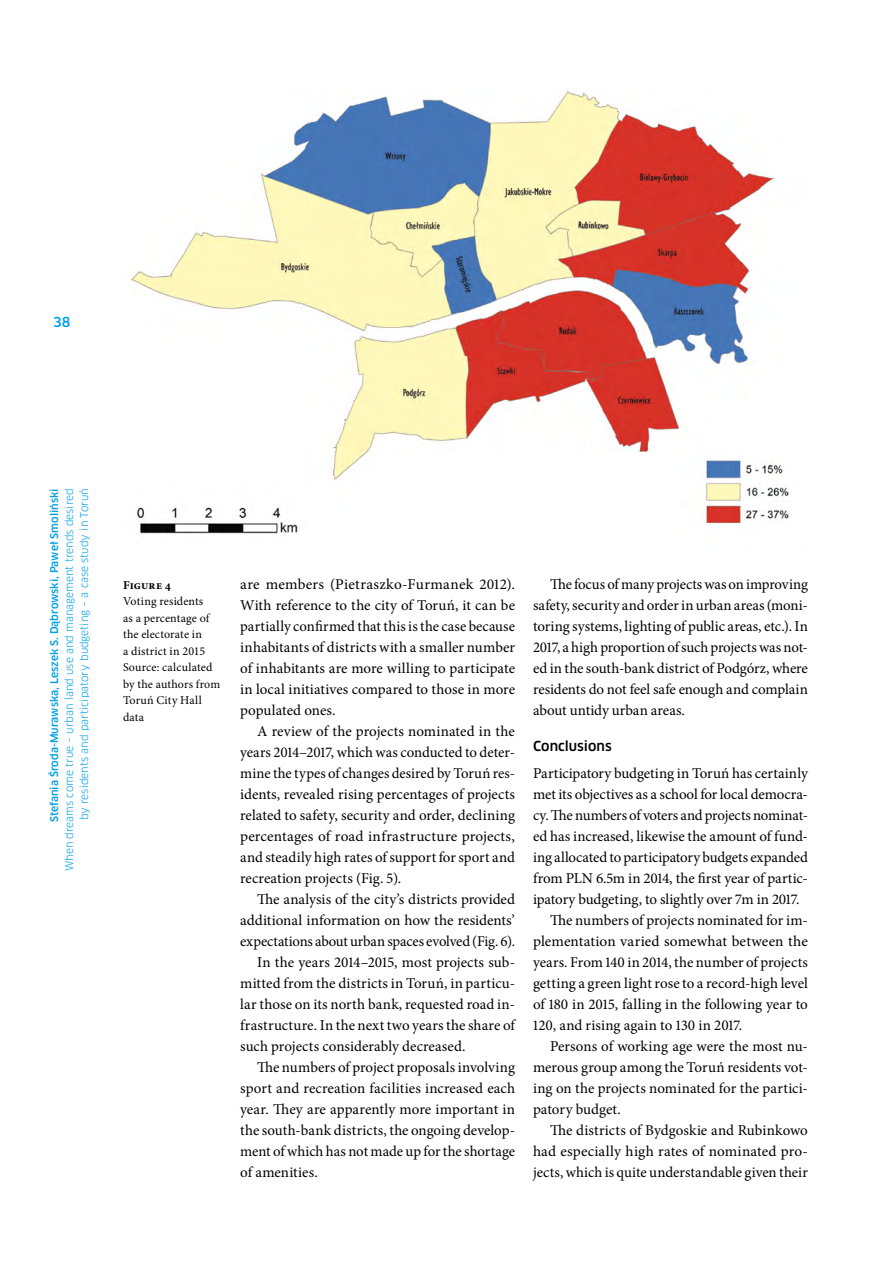
<style>
.page{position:relative;width:893px;height:1263px;background:#fff}
.page>*{position:absolute;margin:0;border:0;box-sizing:border-box;transform-origin:0 0}
.UDI_txt{font:15px/21px "Minion Pro";color:#000;text-align:justify}
.UDI_txt_bez_wcięcia{font:15px/21px "Minion Pro";letter-spacing:-.01em;color:#000;text-align:justify}
.UDI_srtyt{font:500 13.5px "Clan Pro";letter-spacing:.005em;color:#000}
.t1{font:500 13.5px "Clan Pro";color:#009fe3}
.UDI_fot_fig{font:12px/16.5px "Minion Pro";letter-spacing:.01em;color:#000}
.t2{font:10.5px/15px "Clan Pro";color:#009fe3;text-align:right}
.t3{font:500 10.5px "Clan Pro";color:#009fe3}
.s1{font-weight:700}
</style>
<div class="page">
<img style="left:131px;top:91px;width:658px;height:443px">
<p class="t1" style="left:53px;top:314px;width:19px">38</p>
<p class="t3" style="left:48px;top:822px;width:335px;rotate:-90deg">Stefania Środa-Murawska, Leszek S. Dąbrowski, Paweł Smoliński</p>
<p class="t2" style="left:62px;top:871px;width:385px;rotate:-90deg">When dreams come true – urban land use and management trends desired by residents and participatory budgeting – a case study in Toruń</p>
<p class="UDI_fot_fig" style="left:123px;top:577px;width:99px"><span class="s1">Figure 4<br></span>Voting residents<br>as a percentage of the electorate in<br>a district in 2015<br>Source: calculated by the authors from<br>Toruń City Hall data</p>
<p class="UDI_txt" style="left:240px;top:574px;width:276px">are members (Pietraszko-Furmanek 2012).<br>With reference to the city of Toruń, it can be partially confirmed that this is the case because inhabitants of districts with a smaller number of inhabitants are more willing to participate in local initiatives compared to those in more populated ones.</p>
<p class="UDI_txt" style="left:240px;top:721px;width:276px;text-indent:17px">A review of the projects nominated in the years 2014–2017, which was conducted to deter&shy;mine the types of changes desired by Toruń res&shy;idents, revealed rising percentages of projects related to safety, security and order, declining percentages of road infrastructure projects, and steadily high rates of support for sport and recreation projects (Fig. 5).</p>
<p class="UDI_txt" style="left:240px;top:889px;width:276px;text-indent:17px">The analysis of the city’s districts provided additional information on how the residents’ expectations about urban spaces evolved (Fig. 6).</p>
<p class="UDI_txt" style="left:240px;top:952px;width:276px;text-indent:17px">In the years 2014–2015, most projects sub&shy;mitted from the districts in Toruń, in particu&shy;lar those on its north bank, requested road in&shy;frastructure. In the next two years the share of such projects considerably decreased.</p>
<p class="UDI_txt" style="left:240px;top:1057px;width:276px;text-indent:17px">The numbers of project proposals involving sport and recreation facilities increased each year. They are apparently more important in the south-bank districts, the ongoing develop&shy;ment of which has not made up for the shortage of amenities.</p>
<p class="UDI_txt" style="left:533px;top:574px;width:276px;text-indent:17px">The focus of many projects was on improving safety, security and order in urban areas (moni&shy;toring systems, lighting of public areas, etc.). In 2017, a high proportion of such projects was not&shy;ed in the south-bank district of Podgórz, where residents do not feel safe enough and complain about untidy urban areas.</p>
<p class="UDI_srtyt" style="left:533px;top:738px;width:80px">Conclusions</p>
<p class="UDI_txt_bez_wcięcia" style="left:533px;top:763px;width:276px">Participatory budgeting in Toruń has certainly met its objectives as a school for local democra&shy;cy. The numbers of voters and projects nominat&shy;ed has increased, likewise the amount of fund&shy;ing allocated to participatory budgets expanded from PLN 6.5m in 2014, the first year of partic&shy;ipatory budgeting, to slightly over 7m in 2017.</p>
<p class="UDI_txt" style="left:533px;top:910px;width:276px;text-indent:17px">The numbers of projects nominated for im&shy;plementation varied somewhat between the years. From 140 in 2014, the number of projects getting a green light rose to a record-high level of 180 in 2015, falling in the following year to 120, and rising again to 130 in 2017.</p>
<p class="UDI_txt" style="left:533px;top:1036px;width:276px;text-indent:17px">Persons of working age were the most nu&shy;merous group among the Toruń residents vot&shy;ing on the projects nominated for the partici&shy;patory budget.</p>
<p class="UDI_txt" style="left:533px;top:1120px;width:276px;text-indent:17px">The districts of Bydgoskie and Rubinkowo had especially high rates of nominated pro&shy;jects, which is quite understandable given their</p>
</div>
